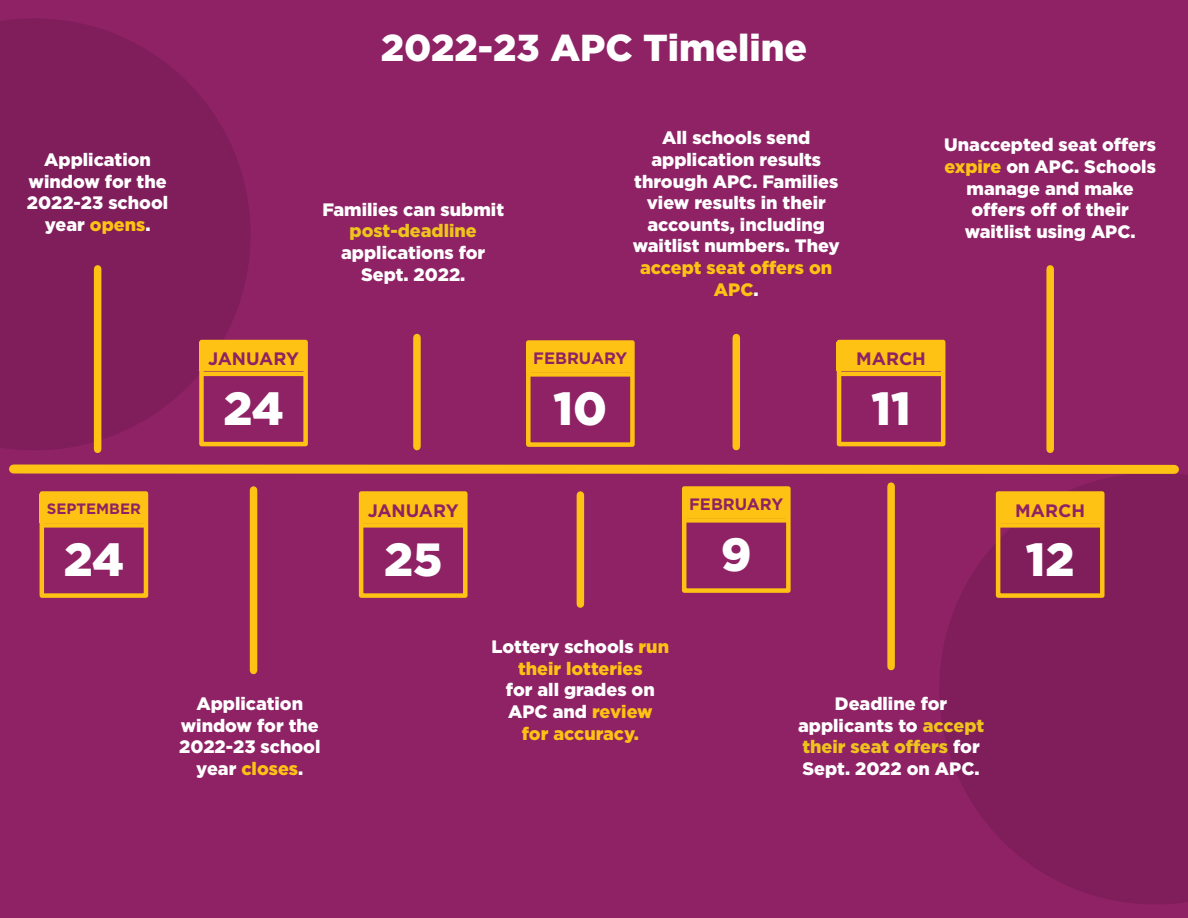
<style>
.page{position:relative;width:1188px;height:918px;background:#8e2265}
.page>*{position:absolute;margin:0;border:0;box-sizing:border-box;transform-origin:0 0}
.t1{font:900 46.5px "Gotham";color:#fff}
.t2{font:900 37.5px "Gotham";color:#fff}
.t3{font:900 18px/21.6px "Gotham";color:#fff;text-align:center}
.t4{font:900 18px/21.6px "Gotham";color:#eec31d}
.t5{font:900 18px/21.6px "Gotham";color:#fec214;text-align:center}
.t6{font:700 18px "Gotham";color:#8e2265}
.t7{font:700 16.5px "Gotham";color:#8e2265}
.t8{font:700 15px "Gotham";color:#8e2265}
.s1{color:#fec214}
.s2{color:#fff}
</style>
<div class="page">
<svg style="left:0;top:19px;width:251px;height:431px;fill:#801d5b"></svg>
<svg style="left:940px;top:472px;width:248px;height:432px;fill:#801d5b"></svg>
<div style="left:14px;top:465px;width:1160px;height:9px;background:#fec214"></div>
<div style="left:413px;top:338px;width:8px;height:109px;background:#fec214"></div>
<div style="left:250px;top:490px;width:7px;height:180px;background:#fec214"></div>
<div style="left:199px;top:340px;width:109px;height:106px;border:4px solid #fec214"></div>
<hr style="left:203px;top:372px;width:101px;height:4px;background:#fec214">
<div style="left:199px;top:343px;width:108px;height:28px;background:#fec214"></div>
<div style="left:40px;top:491px;width:108px;height:107px;border:4px solid #fec214"></div>
<div style="left:43px;top:523px;width:102px;height:5px;background:#fec214"></div>
<div style="left:40px;top:494px;width:107px;height:29px;background:#fec214"></div>
<div style="left:359px;top:491px;width:109px;height:107px;border:4px solid #fec214"></div>
<div style="left:362px;top:523px;width:102px;height:5px;background:#fec214"></div>
<div style="left:359px;top:494px;width:107px;height:29px;background:#fec214"></div>
<div style="left:526px;top:340px;width:109px;height:107px;border:4px solid #fec214"></div>
<div style="left:530px;top:372px;width:101px;height:5px;background:#fec214"></div>
<div style="left:526px;top:343px;width:107px;height:29px;background:#fec214"></div>
<div style="left:682px;top:486px;width:109px;height:107px;border:4px solid #fec214"></div>
<div style="left:686px;top:518px;width:101px;height:5px;background:#fec214"></div>
<div style="left:682px;top:489px;width:107px;height:29px;background:#fec214"></div>
<div style="left:733px;top:338px;width:7px;height:109px;background:#fec214"></div>
<div style="left:837px;top:340px;width:108px;height:106px;border:4px solid #fec214"></div>
<hr style="left:840px;top:372px;width:102px;height:4px;background:#fec214">
<div style="left:837px;top:343px;width:107px;height:28px;background:#fec214"></div>
<div style="left:996px;top:491px;width:109px;height:107px;border:4px solid #fec214"></div>
<div style="left:999px;top:523px;width:102px;height:5px;background:#fec214"></div>
<div style="left:996px;top:494px;width:107px;height:29px;background:#fec214"></div>
<div style="left:887px;top:486px;width:8px;height:181px;background:#fec214"></div>
<div style="left:1046px;top:269px;width:8px;height:180px;background:#fec214"></div>
<div style="left:94px;top:269px;width:7px;height:180px;background:#fec214"></div>
<div style="left:577px;top:495px;width:7px;height:109px;background:#fec214"></div>
<p class="t3" style="left:44px;top:149px;width:108px">Application</p>
<p class="t3" style="left:27px;top:170px;width:143px">window for the<br>2022-23 school year <span class="s1">opens</span>.</p>
<p class="t2" style="left:381px;top:22px;width:428px">2022-23 APC Timeline</p>
<p class="t3" style="left:322px;top:198px;width:183px">Families can submit</p>
<p class="t4" style="left:350px;top:220px;width:129px">post-deadline</p>
<p class="t3" style="left:341px;top:242px;width:146px">applications for</p>
<p class="t3" style="left:361px;top:263px;width:106px">Sept. 2022.</p>
<p class="t6" style="left:208px;top:347px;width:92px">JANUARY</p>
<p class="t1" style="left:223px;top:376px;width:62px">24</p>
<p class="t3" style="left:662px;top:127px;width:150px">All schools send</p>
<p class="t3" style="left:634px;top:149px;width:206px">application results through APC. Families view results in their</p>
<p class="t3" style="left:648px;top:213px;width:179px">accounts, including</p>
<p class="t3" style="left:633px;top:235px;width:209px">waitlist numbers. They</p>
<p class="t5" style="left:640px;top:257px;width:194px">accept seat offers on<br>APC<span class="s2">.</span></p>
<p class="t3" style="left:944px;top:134px;width:213px">Unaccepted seat offers <span class="s1">expire</span> on APC. Schools manage and make</p>
<p class="t3" style="left:972px;top:199px;width:159px">offers off of their</p>
<p class="t3" style="left:965px;top:220px;width:172px">waitlist using APC.</p>
<p class="t7" style="left:533px;top:348px;width:96px">FEBRUARY</p>
<p class="t1" style="left:554px;top:377px;width:55px">10</p>
<p class="t6" style="left:856px;top:347px;width:71px">MARCH</p>
<p class="t1" style="left:871px;top:376px;width:41px">11</p>
<p class="t8" style="left:47px;top:499px;width:96px">SEPTEMBER</p>
<p class="t1" style="left:64px;top:528px;width:62px">24</p>
<p class="t3" style="left:196px;top:693px;width:108px">Application</p>
<p class="t3" style="left:179px;top:714px;width:143px">window for the<br>2022-23 school year <span class="s1">closes</span>.</p>
<p class="t6" style="left:368px;top:498px;width:92px">JANUARY</p>
<p class="t1" style="left:384px;top:528px;width:60px">25</p>
<p class="t7" style="left:689px;top:494px;width:96px">FEBRUARY</p>
<p class="t1" style="left:721px;top:523px;width:32px">9</p>
<p class="t3" style="left:492px;top:636px;width:179px">Lottery schools <span class="s1">run</span></p>
<p class="t5" style="left:518px;top:657px;width:126px">their lotteries</p>
<p class="t3" style="left:506px;top:679px;width:150px">for all grades on</p>
<p class="t3" style="left:508px;top:701px;width:146px">APC and <span class="s1">review</span></p>
<p class="t5" style="left:522px;top:722px;width:118px">for accuracy.</p>
<p class="t3" style="left:835px;top:693px;width:114px">Deadline for</p>
<p class="t4" style="left:798px;top:714px;width:188px"><span class="s2">applicants to</span> accept their seat offers <span class="s2">for</span></p>
<p class="t3" style="left:803px;top:758px;width:179px">Sept. 2022 on APC.</p>
<p class="t6" style="left:1015px;top:498px;width:71px">MARCH</p>
<p class="t1" style="left:1026px;top:528px;width:50px">12</p>
</div>
